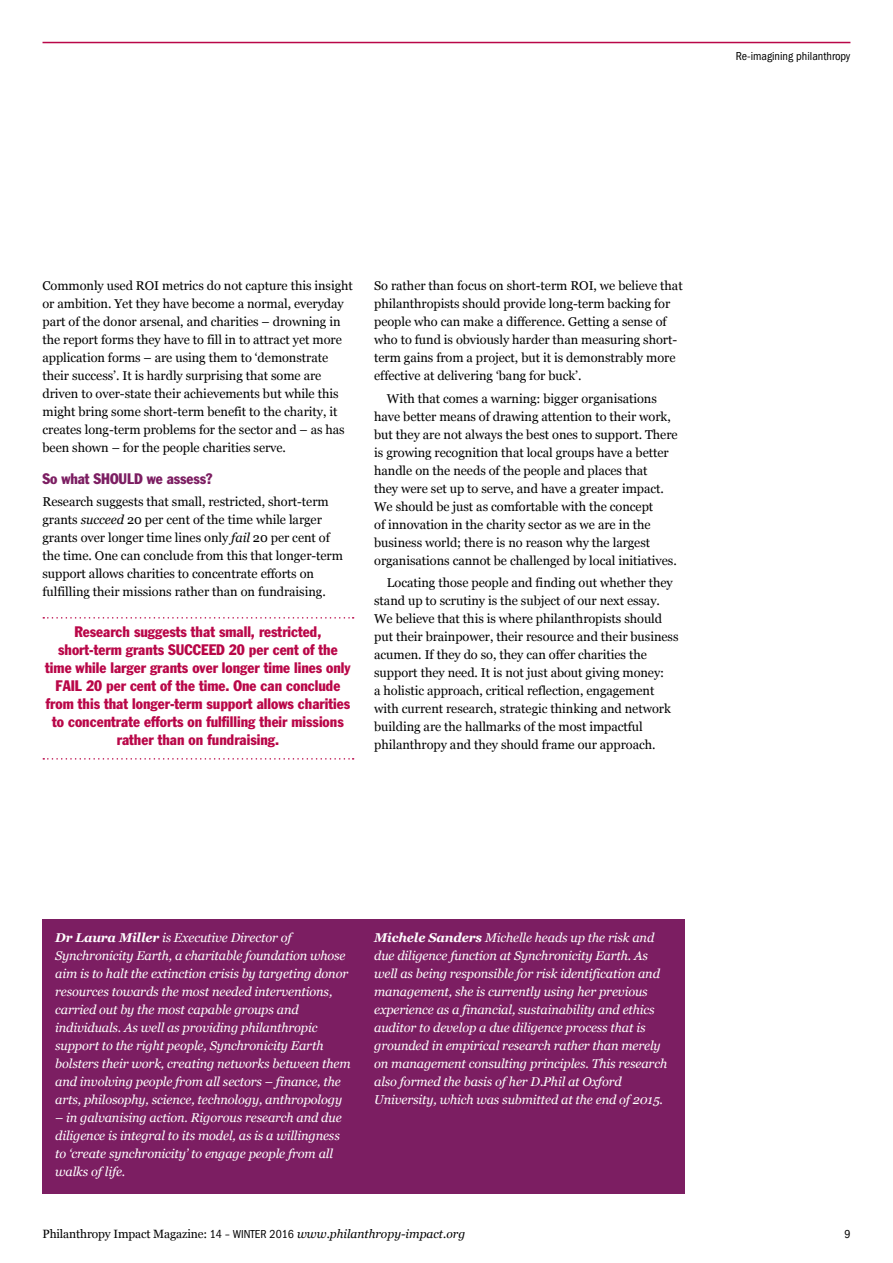
<style>
.page{position:relative;width:893px;height:1263px;background:#fff}
.page>*{position:absolute;margin:0;border:0;box-sizing:border-box;transform-origin:0 0}
.t1{font:condensed 15px/18px "Franklin Gothic";color:#b90748;text-align:center}
.t2{font:condensed 15px "Franklin Gothic";letter-spacing:-.005em;color:#7c1e62}
.t3{font:12.75px/18px "Georgia";letter-spacing:-.005em;color:#000}
.t4{font:italic 12.75px/18px "Georgia";letter-spacing:-.01em;color:#fff}
.t5{font:12px "Georgia";letter-spacing:-.01em;color:#000}
.t6{font:condensed 12px "ITC Franklin Gothic Std";color:#000}
.s1{font-style:italic}
.s2{font-weight:700}
.s3{font-family:"ITC Franklin Gothic Std";font-stretch:condensed}
</style>
<div class="page">
<hr style="left:43px;top:42px;width:807px;height:1px;background:#b90748">
<div style="left:42px;top:920px;width:643px;height:274px;background:#7c1e62"></div>
<svg style="left:43px;top:617px;width:311px;height:2px"></svg>
<svg style="left:43px;top:758px;width:311px;height:2px"></svg>
<p class="t6" style="left:736px;top:49px;width:116px">Re-imagining philanthropy</p>
<p class="t3" style="left:43px;top:277px;width:312px">Commonly used ROI metrics do not capture this insight or ambition. Yet they have become a normal, everyday part of the donor arsenal, and charities – drowning in the report forms they have to fill in to attract yet more application forms – are using them to ‘demonstrate their success’. It is hardly surprising that some are driven to over-state their achievements but while this might bring some short-term benefit to the charity, it creates long-term problems for the sector and – as has been shown – for the people charities serve.</p>
<p class="t2" style="left:43px;top:469px;width:172px">So what SHOULD we assess?</p>
<p class="t3" style="left:43px;top:493px;width:302px">Research suggests that small, restricted, short-term grants <span class="s1">succeed</span> 20 per cent of the time while larger grants over longer time lines only <span class="s1">fail</span> 20 per cent of the time. One can conclude from this that longer-term support allows charities to concentrate efforts on fulfilling their missions rather than on fundraising.</p>
<p class="t1" style="left:45px;top:622px;width:307px">Research suggests that small, restricted, short-term grants SUCCEED 20 per cent of the time while larger grants over longer time lines only FAIL 20 per cent of the time. One can conclude from this that longer-term support allows charities to concentrate efforts on fulfilling their missions rather than on fundraising.</p>
<p class="t3" style="left:374px;top:277px;width:310px">So rather than focus on short-term ROI, we believe that philanthropists should provide long-term backing for people who can make a difference. Getting a sense of who to fund is obviously harder than measuring short&shy;term gains from a project, but it is demonstrably more effective at delivering ‘bang for buck’.</p>
<p class="t3" style="left:374px;top:389px;width:305px;text-indent:13px">With that comes a warning: bigger organisations have better means of drawing attention to their work, but they are not always the best ones to support. There is growing recognition that local groups have a better handle on the needs of the people and places that<br>they were set up to serve, and have a greater impact.<br>We should be just as comfortable with the concept<br>of innovation in the charity sector as we are in the business world; there is no reason why the largest organisations cannot be challenged by local initiatives.</p>
<p class="t3" style="left:374px;top:574px;width:306px;text-indent:13px">Locating those people and finding out whether they stand up to scrutiny is the subject of our next essay.<br>We believe that this is where philanthropists should put their brainpower, their resource and their business acumen. If they do so, they can offer charities the support they need. It is not just about giving money:<br>a holistic approach, critical reflection, engagement with current research, strategic thinking and network building are the hallmarks of the most impactful philanthropy and they should frame our approach.</p>
<p class="t4" style="left:55px;top:929px;width:297px"><span class="s2">Dr Laura Miller</span> is Executive Director of Synchronicity Earth, a charitable foundation whose aim is to halt the extinction crisis by targeting donor resources towards the most needed interventions, carried out by the most capable groups and individuals. As well as providing philanthropic support to the right people, Synchronicity Earth bolsters their work, creating networks between them and involving people from all sectors – finance, the arts, philosophy, science, technology, anthropology</p>
<p class="t4" style="left:55px;top:1109px;width:288px">– in galvanising action. Rigorous research and due diligence is integral to its model, as is a willingness to ‘create synchronicity’ to engage people from all walks of life.</p>
<p class="t4" style="left:374px;top:929px;width:294px"><span class="s2">Michele Sanders</span> Michelle heads up the risk and due diligence function at Synchronicity Earth. As well as being responsible for risk identification and management, she is currently using her previous experience as a financial, sustainability and ethics auditor to develop a due diligence process that is grounded in empirical research rather than merely on management consulting principles. This research also formed the basis of her D.Phil at Oxford University, which was submitted at the end of 2015.</p>
<p class="t5" style="left:43px;top:1227px;width:424px">Philanthropy Impact Magazine: <span class="s3">14 – WINTER 2016</span> <span class="s1">www.philanthropy-impact.org</span></p>
<p class="t6" style="left:844px;top:1227px;width:8px">9</p>
</div>
